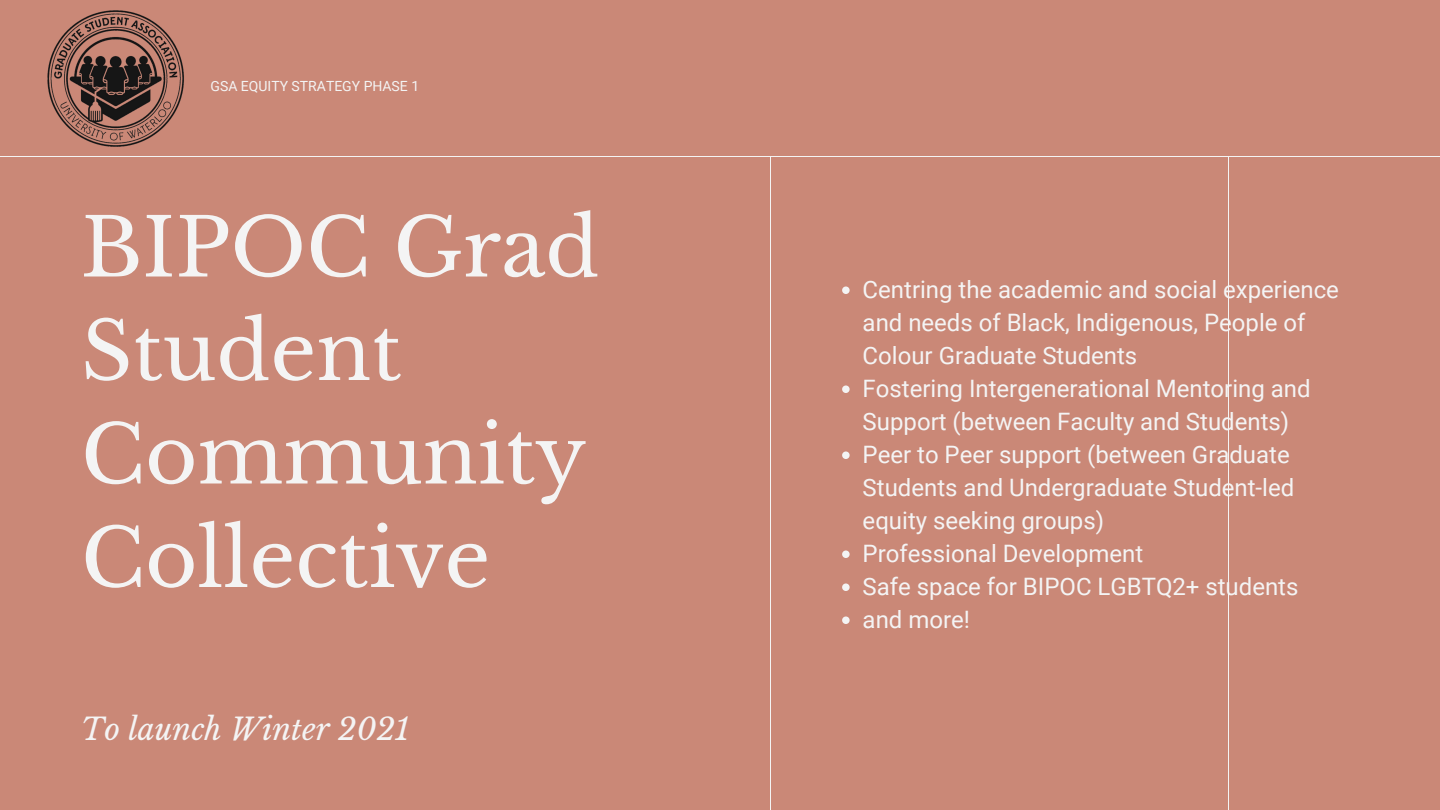
<style>
.page{position:relative;width:1440px;height:810px;background:#ca8877}
.page>*{position:absolute;margin:0;border:0;box-sizing:border-box;transform-origin:0 0}
.t1{font:80px/103.5px "Libre Baskerville";color:#f4f4f4}
.t2{font:italic 30px "Libre Baskerville";color:#f4f4f4}
.t3{font:24px/33px "Roboto";color:#f4f4f4}
.t4{font:14px "Roboto";color:#f4f4f4}
</style>
<div class="page">
<hr style="left:0;top:156px;width:1440px;height:1px;background:#f4f4f4">
<hr style="left:770px;top:156px;width:1px;height:654px;background:#f4f4f4">
<hr style="left:1228px;top:156px;width:1px;height:654px;background:#f4f4f4">
<img style="left:47px;top:10px;width:137px;height:137px">
<svg style="left:842px;top:287px;width:8px;height:7px"></svg>
<svg style="left:842px;top:386px;width:8px;height:7px"></svg>
<svg style="left:842px;top:452px;width:8px;height:7px"></svg>
<svg style="left:842px;top:551px;width:8px;height:7px"></svg>
<svg style="left:842px;top:584px;width:8px;height:7px"></svg>
<svg style="left:842px;top:617px;width:8px;height:7px"></svg>
<p class="t4" style="left:211px;top:78px;width:210px">GSA EQUITY STRATEGY PHASE 1</p>
<p class="t1" style="left:81px;top:197px;width:520px">BIPOC Grad<br>Student<br>Community<br>Collective</p>
<p class="t2" style="left:81px;top:710px;width:330px">To launch Winter 2021</p>
<p class="t3" style="left:863px;top:273px;width:478px">Centring the academic and social experience and needs of Black, Indigenous, People of<br>Colour Graduate Students</p>
<p class="t3" style="left:863px;top:372px;width:449px">Fostering Intergenerational Mentoring and<br>Support (between Faculty and Students)</p>
<p class="t3" style="left:863px;top:438px;width:433px">Peer to Peer support (between Graduate<br>Students and Undergraduate Student-led equity seeking groups)</p>
<p class="t3" style="left:863px;top:537px;width:282px">Professional Development</p>
<p class="t3" style="left:863px;top:570px;width:437px">Safe space for BIPOC LGBTQ2+ students</p>
<p class="t3" style="left:863px;top:603px;width:109px">and more!</p>
</div>
